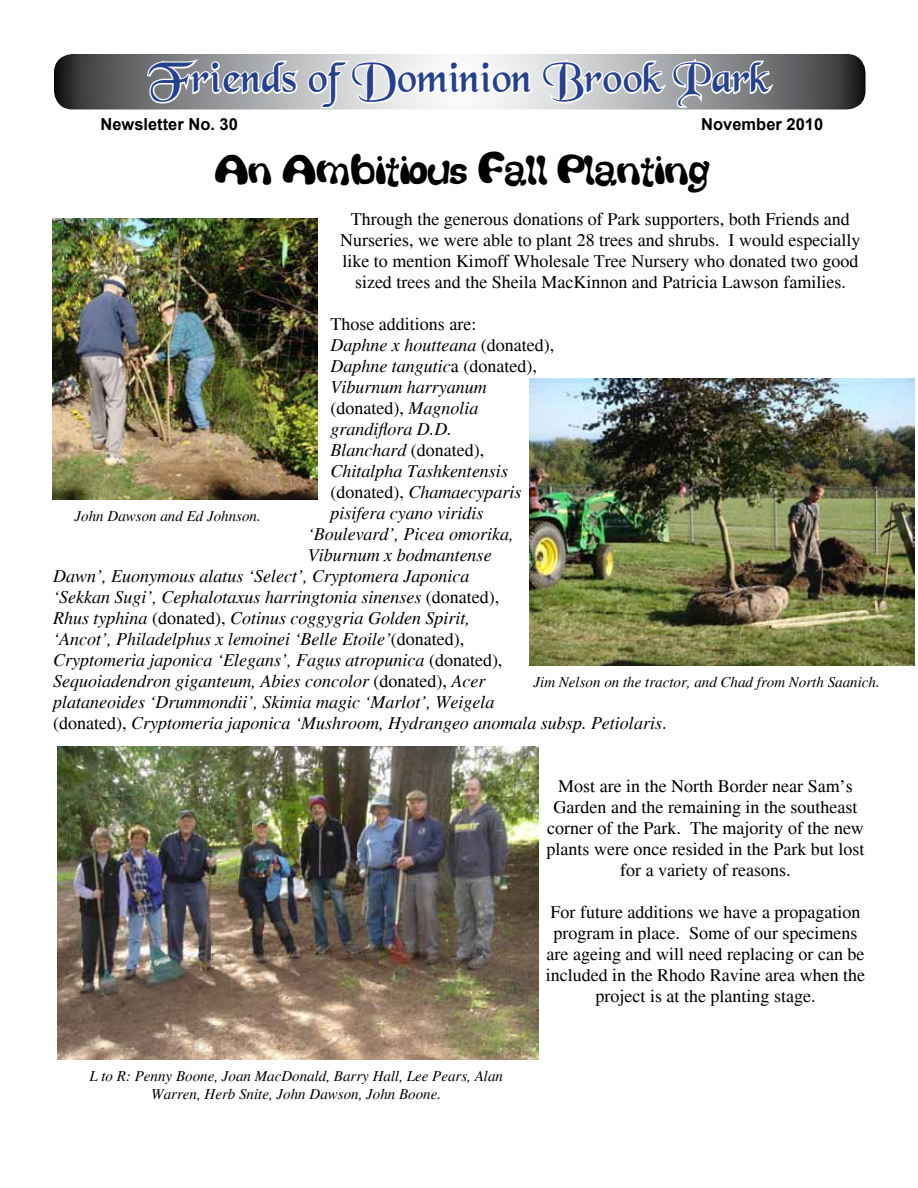
<style>
.page{position:relative;width:918px;height:1188px;background:#fff}
.page>*{position:absolute;margin:0;border:0;box-sizing:border-box;transform-origin:0 0}
.t1{font:45px "Black Chancery";color:#24408f}
.t2{font:36px "Thickhead";color:#000}
.t3{font:italic 18px "Times";color:#000}
.t4{font:18px/21px "Times";color:#000;text-align:center}
.t5{font:700 16.5px "Arial";color:#000}
.t6{font:italic 15px/18px "Times";color:#000;text-align:center}
.s1{font-style:normal}
.s2{font-style:italic}
</style>
<div class="page">
<svg style="left:55px;top:55px;width:808px;height:52px"></svg>
<svg style="left:99px;top:54px;width:727px;height:56px"></svg>
<img style="left:57px;top:746px;width:481px;height:314px">
<img style="left:530px;top:378px;width:384px;height:288px">
<img style="left:53px;top:218px;width:265px;height:282px">
<h1 class="t1" style="left:148px;top:61px;width:623px">Friends of Dominion Brook Park</h1>
<p class="t5" style="left:100px;top:113px;width:139px">Newsletter No. 30</p>
<p class="t5" style="left:701px;top:113px;width:123px">November 2010</p>
<h2 class="t2" style="left:214px;top:149px;width:496px">An Ambitious Fall Planting</h2>
<p class="t4" style="left:340px;top:208px;width:522px">Through the generous donations of Park supporters, both Friends and Nurseries, we were able to plant 28 trees and shrubs. I would especially like to mention Kimoff Wholesale Tree Nursery who donated two good sized trees and the Sheila MacKinnon and Patricia Lawson families.</p>
<p class="t4" style="left:330px;top:313px;width:147px">Those additions are:</p>
<p class="t3" style="left:330px;top:335px;width:225px">Daphne x houtteana <span class="s1">(donated),</span></p>
<p class="t3" style="left:330px;top:356px;width:208px">Daphne tangutic<span class="s1">a (donated),</span></p>
<p class="t3" style="left:330px;top:377px;width:158px">Viburnum harryanum</p>
<p class="t4" style="left:330px;top:397px;width:149px">(donated), <span class="s2">Magnolia</span></p>
<p class="t3" style="left:330px;top:419px;width:123px">grandiflora D.D.</p>
<p class="t4" style="left:330px;top:439px;width:155px"><span class="s2">Blanchard</span> (donated),</p>
<p class="t3" style="left:330px;top:461px;width:179px">Chitalpha Tashkentensis</p>
<p class="t3" style="left:330px;top:482px;width:192px"><span class="s1">(donated),</span> Chamaecyparis</p>
<p class="t3" style="left:330px;top:503px;width:154px">pisifera cyano viridis</p>
<p class="t3" style="left:308px;top:524px;width:207px">‘Boulevard’, Picea omorika,</p>
<p class="t3" style="left:308px;top:545px;width:185px">Viburnum x bodmantense</p>
<p class="t3" style="left:53px;top:566px;width:418px">Dawn’, Euonymous alatus ‘Select’, Cryptomera Japonica</p>
<p class="t3" style="left:53px;top:587px;width:448px">‘Sekkan Sugi’, Cephalotaxus harringtonia sinenses <span class="s1">(donated),</span></p>
<p class="t3" style="left:53px;top:608px;width:418px">Rhus typhina <span class="s1">(donated),</span> Cotinus coggygria Golden Spirit,</p>
<p class="t3" style="left:53px;top:629px;width:413px">‘Ancot’, Philadelphus x lemoinei ‘Belle Etoile’<span class="s1">(donated),</span></p>
<p class="t3" style="left:53px;top:650px;width:451px">Cryptomeria japonica ‘Elegans’, Fagus atropunica <span class="s1">(donated),</span></p>
<p class="t3" style="left:53px;top:671px;width:434px">Sequoiadendron giganteum, Abies concolor <span class="s1">(donated),</span> Acer</p>
<p class="t3" style="left:53px;top:692px;width:443px">plataneoides ‘Drummondii’, Skimia magic ‘Marlot’, Weigela</p>
<p class="t3" style="left:53px;top:713px;width:615px"><span class="s1">(donated),</span> Cryptomeria japonica ‘Mushroom, Hydrangeo anomala subsp. Petiolaris<span class="s1">.</span></p>
<p class="t6" style="left:75px;top:507px;width:188px">John Dawson and Ed Johnson.</p>
<p class="t6" style="left:534px;top:673px;width:348px">Jim Nelson on the tractor, and Chad from North Saanich.</p>
<p class="t6" style="left:89px;top:1067px;width:415px">L to R: Penny Boone, Joan MacDonald, Barry Hall, Lee Pears, Alan<br>Warren, Herb Snite, John Dawson, John Boone.</p>
<p class="t4" style="left:547px;top:775px;width:319px">Most are in the North Border near Sam’s Garden and the remaining in the southeast corner of the Park. The majority of the new plants were once resided in the Park but lost for a variety of reasons.</p>
<p class="t4" style="left:546px;top:901px;width:321px">For future additions we have a propagation program in place. Some of our specimens are ageing and will need replacing or can be included in the Rhodo Ravine area when the project is at the planting stage.</p>
</div>
